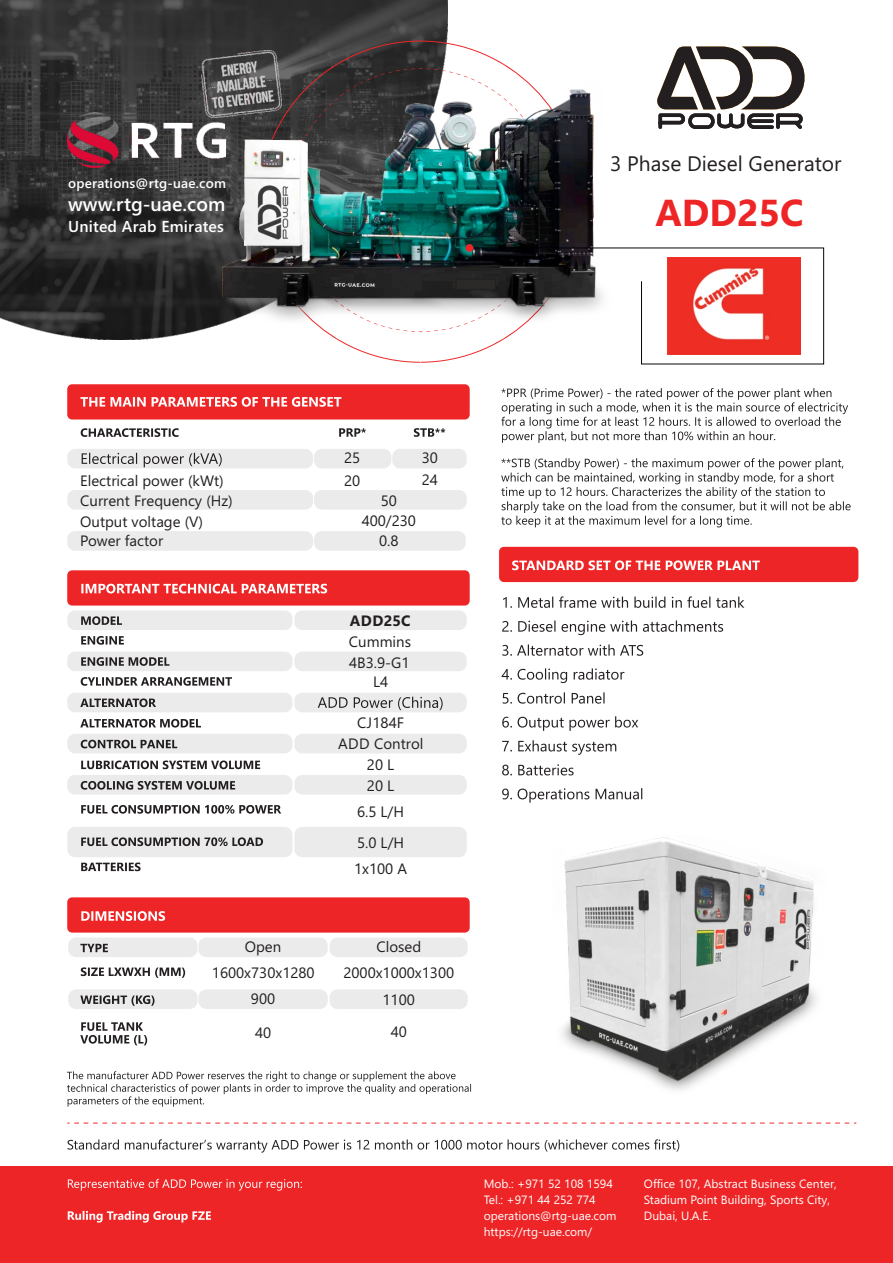
<style>
.page{position:relative;width:893px;height:1263px;background:#fff}
.page>*{position:absolute;margin:0;border:0;box-sizing:border-box;transform-origin:0 0}
.t1{font:700 37.5px "Segoe UI";color:#ee2526}
.t2{font:21px "Segoe UI";color:#231f20}
.t3{font:600 19.5px "Segoe UI";color:#fff}
.t4{font:600 15.75px "Segoe UI";letter-spacing:.015em;color:#fff}
.t5{font:15px/21px "Segoe UI";color:#231f20}
.t6{font:700 15px "Segoe UI";letter-spacing:.02em;color:#231f20}
.t7{font:600 13.5px "Segoe UI";letter-spacing:.015em;color:#fff}
.t8{font:12px/15.9px "Segoe UI";color:#fff}
</style>
<div class="page">
<img style="left:0;top:0;width:447px;height:339px">
<div style="left:0;top:1167px;width:893px;height:96px;background:#ee2526"></div>
<svg style="left:259px;top:41px;width:256px;height:322px"></svg>
<svg style="left:289px;top:68px;width:236px;height:264px"></svg>
<div style="left:67px;top:384px;width:403px;height:35px;background:#ee2526;border-radius:5px"></div>
<div style="left:67px;top:570px;width:403px;height:35px;background:#ee2526;border-radius:5px"></div>
<div style="left:499px;top:547px;width:359px;height:35px;background:#ee2526;border-radius:5px"></div>
<div style="left:67px;top:897px;width:403px;height:36px;background:#ee2526;border-radius:5px"></div>
<div style="left:314px;top:449px;width:77px;height:19px;background:#ebebeb;border-radius:8px"></div>
<div style="left:314px;top:490px;width:153px;height:20px;background:#ebebeb;border-radius:8px"></div>
<div style="left:314px;top:531px;width:152px;height:20px;background:#ebebeb;border-radius:8px"></div>
<div style="left:294px;top:610px;width:173px;height:20px;background:#ebebeb;border-radius:8px"></div>
<div style="left:330px;top:937px;width:138px;height:20px;background:#ebebeb;border-radius:8px"></div>
<div style="left:198px;top:937px;width:130px;height:20px;background:#ebebeb;border-radius:8px"></div>
<div style="left:330px;top:989px;width:138px;height:20px;background:#ebebeb;border-radius:8px"></div>
<div style="left:198px;top:989px;width:130px;height:20px;background:#ebebeb;border-radius:8px"></div>
<div style="left:68px;top:937px;width:129px;height:20px;background:#ebebeb;border-radius:8px"></div>
<div style="left:68px;top:989px;width:129px;height:20px;background:#ebebeb;border-radius:8px"></div>
<div style="left:294px;top:652px;width:173px;height:19px;background:#ebebeb;border-radius:8px"></div>
<div style="left:294px;top:693px;width:173px;height:19px;background:#ebebeb;border-radius:8px"></div>
<div style="left:294px;top:734px;width:173px;height:19px;background:#ebebeb;border-radius:8px"></div>
<div style="left:294px;top:775px;width:173px;height:19px;background:#ebebeb;border-radius:8px"></div>
<div style="left:294px;top:827px;width:173px;height:30px;background:#ebebeb;border-radius:8px"></div>
<div style="left:67px;top:610px;width:225px;height:20px;background:#ebebeb;border-radius:8px"></div>
<div style="left:67px;top:652px;width:225px;height:19px;background:#ebebeb;border-radius:8px"></div>
<div style="left:67px;top:693px;width:225px;height:19px;background:#ebebeb;border-radius:8px"></div>
<div style="left:67px;top:734px;width:225px;height:19px;background:#ebebeb;border-radius:8px"></div>
<div style="left:67px;top:775px;width:225px;height:19px;background:#ebebeb;border-radius:8px"></div>
<div style="left:67px;top:827px;width:225px;height:30px;background:#ebebeb;border-radius:8px"></div>
<div style="left:67px;top:449px;width:246px;height:19px;background:#ebebeb;border-radius:8px"></div>
<div style="left:67px;top:490px;width:246px;height:20px;background:#ebebeb;border-radius:8px"></div>
<div style="left:67px;top:531px;width:246px;height:20px;background:#ebebeb;border-radius:8px"></div>
<div style="left:392px;top:449px;width:75px;height:19px;background:#ebebeb;border-radius:8px"></div>
<svg style="left:67px;top:1122px;width:789px;height:1px"></svg>
<svg style="left:501px;top:388px;width:347px;height:55px"></svg>
<svg style="left:501px;top:458px;width:350px;height:69px"></svg>
<svg style="left:80px;top:397px;width:261px;height:10px"></svg>
<svg style="left:81px;top:584px;width:246px;height:9px"></svg>
<svg style="left:81px;top:911px;width:84px;height:10px"></svg>
<svg style="left:512px;top:560px;width:248px;height:10px"></svg>
<svg style="left:81px;top:428px;width:98px;height:9px"></svg>
<svg style="left:339px;top:428px;width:27px;height:9px"></svg>
<svg style="left:414px;top:428px;width:31px;height:9px"></svg>
<svg style="left:82px;top:453px;width:140px;height:14px"></svg>
<svg style="left:81px;top:616px;width:41px;height:9px"></svg>
<svg style="left:81px;top:636px;width:43px;height:9px"></svg>
<svg style="left:81px;top:657px;width:88px;height:9px"></svg>
<svg style="left:81px;top:677px;width:151px;height:9px"></svg>
<svg style="left:80px;top:698px;width:76px;height:9px"></svg>
<svg style="left:80px;top:719px;width:121px;height:8px"></svg>
<svg style="left:81px;top:740px;width:96px;height:8px"></svg>
<svg style="left:81px;top:760px;width:179px;height:9px"></svg>
<svg style="left:81px;top:781px;width:154px;height:9px"></svg>
<svg style="left:81px;top:805px;width:200px;height:9px"></svg>
<svg style="left:81px;top:837px;width:182px;height:9px"></svg>
<svg style="left:318px;top:697px;width:125px;height:13px"></svg>
<svg style="left:81px;top:862px;width:60px;height:9px"></svg>
<svg style="left:80px;top:944px;width:28px;height:8px"></svg>
<svg style="left:81px;top:967px;width:104px;height:11px"></svg>
<svg style="left:80px;top:995px;width:74px;height:11px"></svg>
<svg style="left:80px;top:1022px;width:67px;height:23px"></svg>
<svg style="left:67px;top:1071px;width:404px;height:36px"></svg>
<svg style="left:68px;top:1139px;width:611px;height:13px"></svg>
<svg style="left:68px;top:1179px;width:234px;height:43px"></svg>
<svg style="left:502px;top:596px;width:242px;height:207px"></svg>
<img style="left:667px;top:258px;width:133px;height:96px">
<img style="left:67px;top:50px;width:214px;height:124px">
<img style="left:204px;top:79px;width:409px;height:245px">
<hr style="left:469px;top:247px;width:355px;height:1px;background:#000004">
<hr style="left:823px;top:248px;width:1px;height:116px;background:#000004">
<hr style="left:641px;top:363px;width:183px;height:1px;background:#000004">
<hr style="left:641px;top:281px;width:1px;height:83px;background:#000004">
<div style="left:465px;top:244px;width:8px;height:8px;background:#ee2526;border-radius:50%"></div>
<svg style="left:455px;top:278px;width:41px;height:12px"></svg>
<svg style="left:657px;top:46px;width:148px;height:83px"></svg>
<img style="left:562px;top:837px;width:255px;height:253px">
<p class="t7" style="left:68px;top:179px;width:159px">operations@rtg-uae.com</p>
<h3 class="t3" style="left:68px;top:196px;width:159px">www.rtg-uae.com</h3>
<p class="t4" style="left:68px;top:221px;width:157px">United Arab Emirates</p>
<h2 class="t2" style="left:610px;top:155px;width:233px">3 Phase Diesel Generator</h2>
<h1 class="t1" style="left:655px;top:199px;width:150px">ADD25C</h1>
<p class="t5" style="left:344px;top:449px;width:18px">25</p>
<p class="t5" style="left:422px;top:449px;width:18px">30</p>
<p class="t5" style="left:80px;top:472px;width:145px">Electrical power (kWt)</p>
<p class="t5" style="left:344px;top:471px;width:18px">20</p>
<p class="t5" style="left:422px;top:471px;width:18px">24</p>
<p class="t5" style="left:80px;top:492px;width:154px">Current Frequency (Hz)</p>
<p class="t5" style="left:381px;top:491px;width:18px">50</p>
<p class="t5" style="left:80px;top:512px;width:124px">Output voltage (V)</p>
<p class="t5" style="left:362px;top:512px;width:56px">400/230</p>
<p class="t5" style="left:80px;top:531px;width:85px">Power factor</p>
<p class="t5" style="left:379px;top:532px;width:21px">0.8</p>
<p class="t6" style="left:350px;top:615px;width:62px">ADD25C</p>
<p class="t5" style="left:349px;top:633px;width:64px">Cummins<br>4B3.9-G1</p>
<p class="t5" style="left:373px;top:673px;width:17px">L4</p>
<p class="t5" style="left:357px;top:714px;width:49px">CJ184F</p>
<p class="t5" style="left:338px;top:735px;width:87px;text-align:center">ADD Control<br>20 L<br>20 L</p>
<p class="t5" style="left:357px;top:797px;width:49px;line-height:31px">6.5 L/H<br>5.0 L/H</p>
<p class="t5" style="left:354px;top:859px;width:55px">1х100 А</p>
<p class="t5" style="left:245px;top:938px;width:38px">Open</p>
<p class="t5" style="left:376px;top:938px;width:46px">Closed</p>
<p class="t5" style="left:212px;top:963px;width:104px">1600х730x1280</p>
<p class="t5" style="left:343px;top:963px;width:112px">2000х1000х1300</p>
<p class="t5" style="left:251px;top:990px;width:26px">900</p>
<p class="t5" style="left:382px;top:990px;width:34px">1100</p>
<p class="t5" style="left:255px;top:1023px;width:18px">40</p>
<p class="t5" style="left:391px;top:1023px;width:18px">40</p>
<p class="t8" style="left:484px;top:1177px;width:134px">Mob.: +971 52 108 1594<br>Tel.: +971 44 252 774 operations@rtg-uae.com https://rtg-uae.com/</p>
<p class="t8" style="left:644px;top:1177px;width:194px">Office 107, Abstract Business Center,<br>Stadium Point Building, Sports City,<br>Dubai, U.A.E.</p>
</div>
